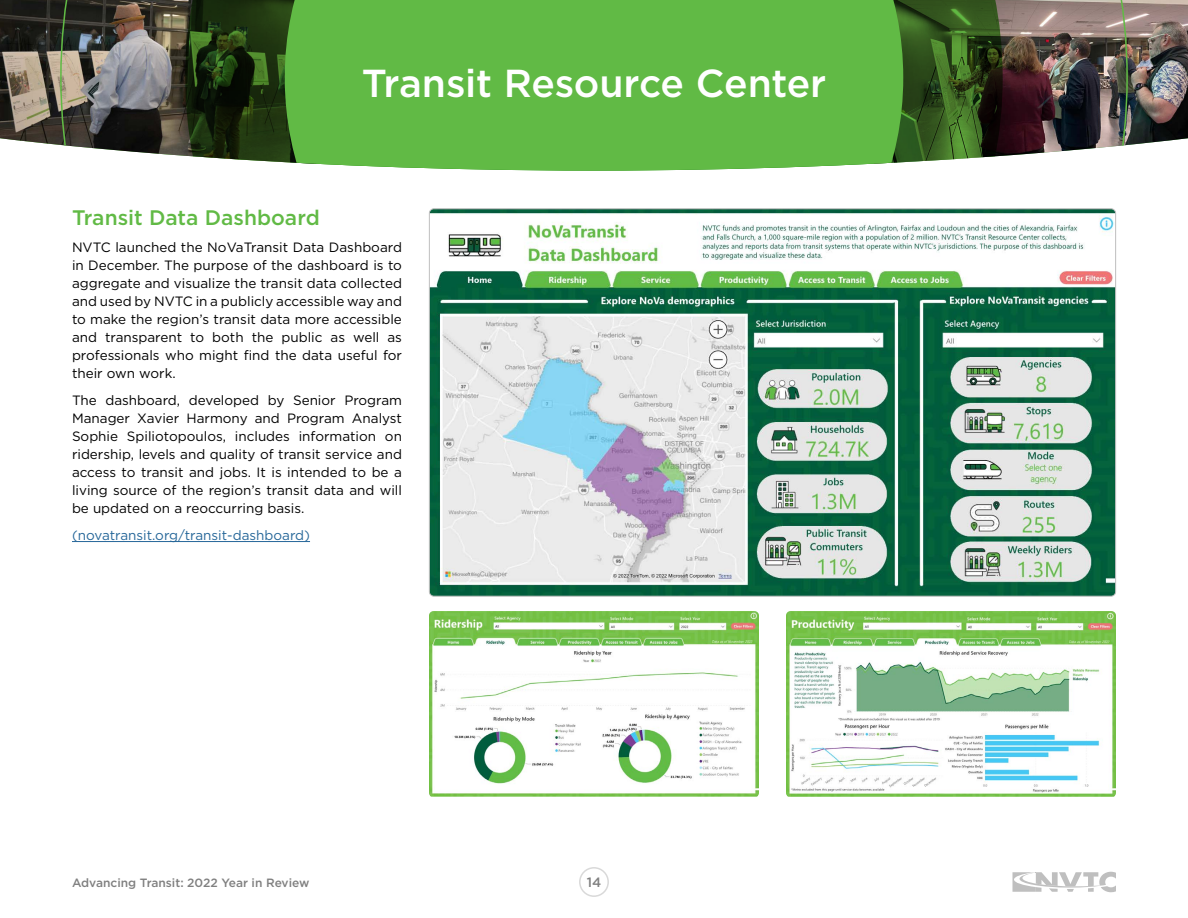
<style>
.page{position:relative;width:1188px;height:918px;background:#fff}
.page>*{position:absolute;margin:0;border:0;box-sizing:border-box;transform-origin:0 0}
.t1{font:500 39px "Gotham";letter-spacing:-.01em;color:#fff}
.t2{font:500 21px "Gotham";color:#61ba45}
.t3{font:13.5px/18px "Gotham";color:#000;text-align:justify}
.t4{font:13.5px "Gotham";color:#266799}
.t5{font:500 13.5px "Gotham";color:#808080}
.t6{font:500 12px "Gotham";color:#808080}
</style>
<div class="page">
<div style="left:579px;top:867px;width:30px;height:30px;border:2px solid #d9d9d9;border-radius:50%"></div>
<svg style="left:1012px;top:872px;width:104px;height:20px"></svg>
<hr style="left:72px;top:541px;width:238px;height:1px;background:#266799">
<img style="left:429px;top:611px;width:330px;height:186px">
<img style="left:786px;top:611px;width:330px;height:186px">
<img style="left:0;top:0;width:59px;height:145px">
<img style="left:1129px;top:0;width:59px;height:145px">
<img style="left:59px;top:0;width:1070px;height:171px">
<img style="left:431px;top:210px;width:683px;height:385px">
<h1 class="t1" style="left:362px;top:58px;width:466px">Transit Resource Center</h1>
<h2 class="t2" style="left:72px;top:204px;width:249px">Transit Data Dashboard</h2>
<p class="t3" style="left:72px;top:238px;width:332px">NVTC launched the NoVaTransit Data Dashboard in December. The purpose of the dashboard is to aggregate and visualize the transit data collected and used by NVTC in a publicly accessible way and to make the region’s transit data more accessible and transparent to both the public as well as professionals who might find the data useful for their own work.</p>
<p class="t3" style="left:72px;top:391px;width:332px">The dashboard, developed by Senior Program Manager Xavier Harmony and Program Analyst Sophie Spiliotopoulos, includes information on ridership, levels and quality of transit service and access to transit and jobs. It is intended to be a living source of the region’s transit data and will be updated on a reoccurring basis.</p>
<p class="t4" style="left:72px;top:527px;width:240px">(novatransit.org/transit-dashboard)</p>
<p class="t6" style="left:72px;top:875px;width:239px">Advancing Transit: 2022 Year in Review</p>
<p class="t5" style="left:587px;top:874px;width:16px">14</p>
</div>
